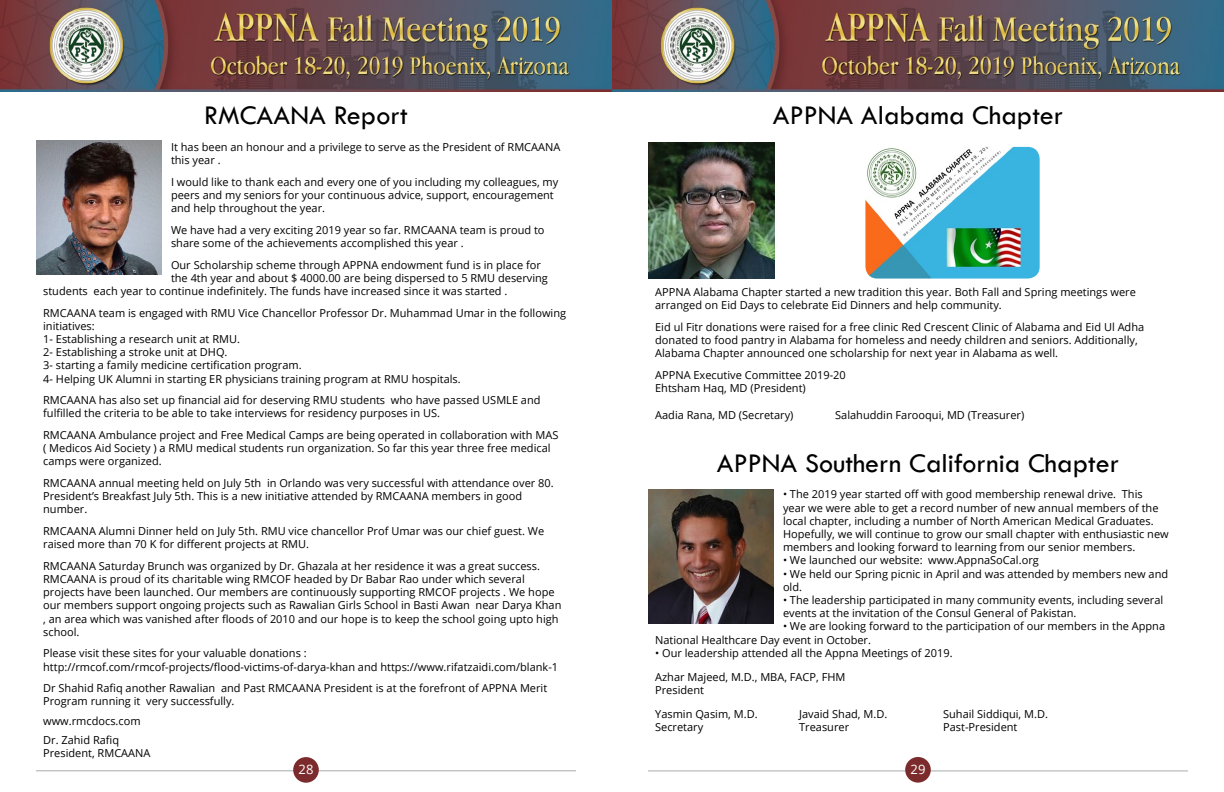
<style>
.page{position:relative;width:1224px;height:792px;background:#fff}
.page>*{position:absolute;margin:0;border:0;box-sizing:border-box;transform-origin:0 0}
.t1{font:28px "Tw Cen";color:#000}
.t2{font:13px "Open Sans";color:#fff}
.t3{font:11px/13.2px "Open Sans";color:#000}
</style>
<div class="page">
<hr style="left:648px;top:771px;width:540px;height:1px;background:#a9abae">
<hr style="left:36px;top:771px;width:540px;height:1px;background:#a9abae">
<img style="left:0;top:0;width:1224px;height:91px">
<div style="left:293px;top:757px;width:26px;height:26px;background:#7c2b2c;border-radius:50%"></div>
<div style="left:905px;top:757px;width:26px;height:26px;background:#7c2b2c;border-radius:50%"></div>
<img style="left:36px;top:141px;width:126px;height:134px">
<img style="left:648px;top:490px;width:126px;height:133px">
<img style="left:648px;top:143px;width:127px;height:136px">
<img style="left:865px;top:147px;width:175px;height:132px">
<h1 class="t1" style="left:204px;top:99px;width:205px">RMCAANA Report</h1>
<p class="t3" style="left:171px;top:140px;width:391px">It has been an honour and a privilege to serve as the President of RMCAANA this year .</p>
<p class="t3" style="left:171px;top:175px;width:389px">I would like to thank each and every one of you including my colleagues, my peers and my seniors for your continuous advice, support, encouragement and help throughout the year.</p>
<p class="t3" style="left:171px;top:223px;width:375px">We have had a very exciting 2019 year so far. RMCAANA team is proud to share some of the achievements accomplished this year .</p>
<p class="t3" style="left:171px;top:258px;width:371px">Our Scholarship scheme through APPNA endowment fund is in place for</p>
<p class="t3" style="left:171px;top:271px;width:379px">the 4th year and about $ 4000.00 are being dispersed to 5 RMU deserving</p>
<p class="t3" style="left:43px;top:284px;width:466px">students each year to continue indefinitely. The funds have increased since it was started .</p>
<p class="t3" style="left:43px;top:306px;width:524px">RMCAANA team is engaged with RMU Vice Chancellor Professor Dr. Muhammad Umar in the following initiatives:<br>1- Establishing a research unit at RMU.<br>2- Establishing a stroke unit at DHQ.<br>3- starting a family medicine certification program.<br>4- Helping UK Alumni in starting ER physicians training program at RMU hospitals.</p>
<p class="t3" style="left:43px;top:393px;width:499px">RMCAANA has also set up financial aid for deserving RMU students who have passed USMLE and fulfilled the criteria to be able to take interviews for residency purposes in US.</p>
<p class="t3" style="left:43px;top:428px;width:517px">RMCAANA Ambulance project and Free Medical Camps are being operated in collaboration with MAS ( Medicos Aid Society ) a RMU medical students run organization. So far this year three free medical camps were organized.</p>
<p class="t3" style="left:43px;top:476px;width:512px">RMCAANA annual meeting held on July 5th in Orlando was very successful with attendance over 80.<br>President’s Breakfast July 5th. This is a new initiative attended by RMCAANA members in good number.</p>
<p class="t3" style="left:43px;top:524px;width:503px">RMCAANA Alumni Dinner held on July 5th. RMU vice chancellor Prof Umar was our chief guest. We raised more than 70 K for different projects at RMU.</p>
<p class="t3" style="left:43px;top:559px;width:520px">RMCAANA Saturday Brunch was organized by Dr. Ghazala at her residence it was a great success.<br>RMCAANA is proud of its charitable wing RMCOF headed by Dr Babar Rao under which several projects have been launched. Our members are continuously supporting RMCOF projects . We hope our members support ongoing projects such as Rawalian Girls School in Basti Awan near Darya Khan , an area which was vanished after floods of 2010 and our hope is to keep the school going upto high school.</p>
<p class="t3" style="left:43px;top:647px;width:517px">Please visit these sites for your valuable donations : http://rmcof.com/rmcof-projects/flood-victims-of-darya-khan and https://www.rifatzaidi.com/blank-1</p>
<p class="t3" style="left:43px;top:681px;width:506px">Dr Shahid Rafiq another Rawalian and Past RMCAANA President is at the forefront of APPNA Merit<br>Program running it very successfully.</p>
<p class="t3" style="left:43px;top:711px;width:99px;line-height:19.2px">www.rmcdocs.com<br>Dr. Zahid Rafiq</p>
<p class="t3" style="left:43px;top:746px;width:109px">President, RMCAANA</p>
<h1 class="t1" style="left:773px;top:99px;width:292px">APPNA Alabama Chapter</h1>
<p class="t3" style="left:655px;top:285px;width:482px">APPNA Alabama Chapter started a new tradition this year. Both Fall and Spring meetings were arranged on Eid Days to celebrate Eid Dinners and help community.</p>
<p class="t3" style="left:655px;top:320px;width:491px">Eid ul Fitr donations were raised for a free clinic Red Crescent Clinic of Alabama and Eid Ul Adha donated to food pantry in Alabama for homeless and needy children and seniors. Additionally,<br>Alabama Chapter announced one scholarship for next year in Alabama as well.</p>
<p class="t3" style="left:655px;top:368px;width:192px">APPNA Executive Committee 2019-20<br>Ehtsham Haq, MD (President)</p>
<p class="t3" style="left:655px;top:408px;width:140px">Aadia Rana, MD (Secretary)</p>
<p class="t3" style="left:835px;top:408px;width:191px">Salahuddin Farooqui, MD (Treasurer)</p>
<h1 class="t1" style="left:717px;top:446px;width:404px">APPNA Southern California Chapter</h1>
<p class="t3" style="left:783px;top:487px;width:387px">• The 2019 year started off with good membership renewal drive. This<br>year we were able to get a record number of new annual members of the local chapter, including a number of North American Medical Graduates.<br>Hopefully, we will continue to grow our small chapter with enthusiastic new members and looking forward to learning from our senior members.</p>
<p class="t3" style="left:783px;top:553px;width:257px">• We launched our website: www.AppnaSoCal.org</p>
<p class="t3" style="left:783px;top:567px;width:387px">• We held our Spring picnic in April and was attended by members new and old.</p>
<p class="t3" style="left:783px;top:593px;width:382px">• The leadership participated in many community events, including several events at the invitation of the Consul General of Pakistan.</p>
<p class="t3" style="left:655px;top:619px;width:511px;text-indent:128px">• We are looking forward to the participation of our members in the Appna<br>National Healthcare Day event in October.</p>
<p class="t3" style="left:655px;top:640px;width:299px;line-height:24px">• Our leadership attended all the Appna Meetings of 2019.<br>Azhar Majeed, M.D., MBA, FACP, FHM</p>
<p class="t3" style="left:655px;top:678px;width:104px;line-height:24px">President<br>Yasmin Qasim, M.D.</p>
<p class="t3" style="left:799px;top:707px;width:90px">Javaid Shad, M.D.</p>
<p class="t3" style="left:943px;top:707px;width:106px">Suhail Siddiqui, M.D.</p>
<p class="t3" style="left:655px;top:720px;width:50px">Secretary</p>
<p class="t3" style="left:799px;top:720px;width:52px">Treasurer</p>
<p class="t3" style="left:943px;top:720px;width:76px">Past-President</p>
<p class="t2" style="left:299px;top:761px;width:16px">28</p>
<p class="t2" style="left:911px;top:760px;width:16px">29</p>
</div>
